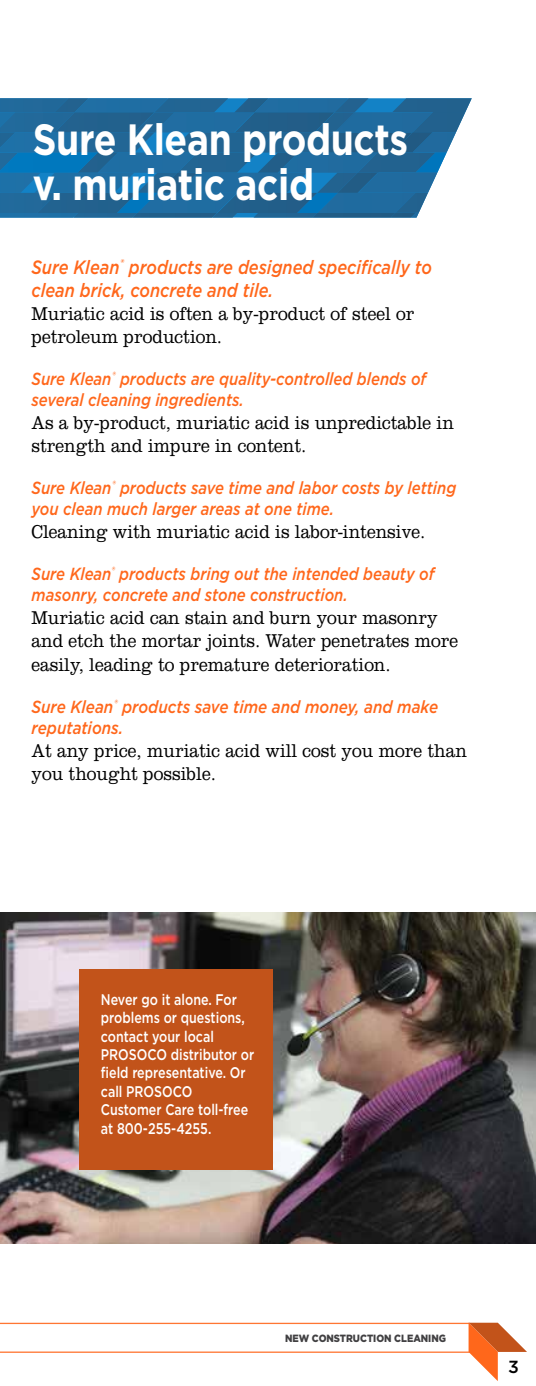
<style>
.page{position:relative;width:536px;height:1386px;background:#fff}
.page>*{position:absolute;margin:0;border:0;box-sizing:border-box;transform-origin:0 0}
.t1{font:700 43.75px/45.5px "Gotham";letter-spacing:-.01em;color:#fff;scale:.85 1}
.t2{font:300 19.25px/23.1px "Clarendon LT Std";color:#000;scale:.9 1}
.t3{font:italic 500 19.25px/23.1px "Gotham";color:#ff671b;scale:.85 1}
.t4{font:italic 500 17.5px/21px "Gotham";color:#ff671b;scale:.85 1}
.t5{font:italic 500 17.5px/21px "Gotham";color:#ff671b;scale:.87 1}
.t6{font:500 17.5px "Gotham";color:#000}
.t7{font:500 15.4px/18.6px "Gotham";color:#fff;scale:.81 1}
.t8{font:900 10.5px "Gotham";color:#414042;scale:.9 1}
</style>
<div class="page">
<hr style="left:0;top:1352px;width:470px;height:1px;background:#ff7632">
<hr style="left:0;top:1323px;width:469px;height:1px;background:#ff7632">
<svg style="left:468px;top:1323px;width:59px;height:58px"></svg>
<img style="left:0;top:912px;width:536px;height:332px">
<div style="left:79px;top:969px;width:193px;height:200px;background:#c2531a"></div>
<svg style="left:134px;top:98px;width:332px;height:120px"></svg>
<img style="left:68px;top:98px;width:6px;height:14px">
<img style="left:74px;top:98px;width:80px;height:14px">
<img style="left:0;top:98px;width:68px;height:14px">
<img style="left:95px;top:132px;width:59px;height:21px">
<img style="left:0;top:153px;width:177px;height:20px">
<img style="left:75px;top:112px;width:159px;height:20px">
<img style="left:0;top:112px;width:75px;height:20px">
<img style="left:0;top:132px;width:95px;height:21px">
<img style="left:169px;top:132px;width:86px;height:21px">
<img style="left:154px;top:98px;width:74px;height:14px">
<img style="left:78px;top:213px;width:54px;height:5px">
<img style="left:132px;top:213px;width:80px;height:5px">
<img style="left:57px;top:193px;width:160px;height:20px">
<img style="left:0;top:193px;width:57px;height:20px">
<img style="left:0;top:213px;width:78px;height:5px">
<img style="left:41px;top:173px;width:93px;height:20px">
<img style="left:0;top:173px;width:41px;height:20px">
<img style="left:212px;top:213px;width:25px;height:5px">
<img style="left:137px;top:173px;width:170px;height:20px">
<img style="left:177px;top:153px;width:101px;height:20px">
<img style="left:157px;top:173px;width:40px;height:20px">
<img style="left:117px;top:193px;width:40px;height:20px">
<img style="left:134px;top:112px;width:41px;height:20px">
<img style="left:234px;top:98px;width:20px;height:14px">
<img style="left:254px;top:98px;width:80px;height:14px">
<img style="left:255px;top:132px;width:59px;height:21px">
<img style="left:278px;top:153px;width:79px;height:20px">
<img style="left:314px;top:132px;width:142px;height:21px">
<img style="left:234px;top:112px;width:178px;height:20px">
<img style="left:394px;top:152px;width:21px;height:1px">
<img style="left:334px;top:98px;width:34px;height:14px">
<img style="left:253px;top:213px;width:59px;height:5px">
<img style="left:312px;top:213px;width:78px;height:5px">
<img style="left:217px;top:193px;width:178px;height:20px">
<img style="left:317px;top:173px;width:20px;height:20px">
<img style="left:357px;top:153px;width:58px;height:20px">
<img style="left:337px;top:173px;width:21px;height:20px">
<img style="left:297px;top:193px;width:40px;height:20px">
<img style="left:314px;top:112px;width:41px;height:20px">
<img style="left:392px;top:98px;width:79px;height:14px">
<img style="left:415px;top:152px;width:31px;height:20px">
<img style="left:412px;top:112px;width:53px;height:20px">
<img style="left:392px;top:132px;width:41px;height:20px">
<img style="left:395px;top:193px;width:33px;height:20px">
<img style="left:390px;top:213px;width:21px;height:5px">
<svg style="left:411px;top:213px;width:7px;height:5px"></svg>
<img style="left:358px;top:172px;width:79px;height:21px">
<h1 class="t1" style="left:33px;top:119px;width:443px">Sure Klean products v. muriatic acid</h1>
<p class="t3" style="left:31px;top:256px;width:472px">Sure Klean<sup>®</sup> products are designed specifically to clean brick, concrete and tile.</p>
<p class="t2" style="left:32px;top:304px;width:427px">Muriatic acid is often a by-product of steel or petroleum production.</p>
<p class="t4" style="left:31px;top:369px;width:466px">Sure Klean<sup>®</sup> products are quality-controlled blends of several cleaning ingredients.</p>
<p class="t2" style="left:32px;top:413px;width:470px">As a by-product, muriatic acid is unpredictable in strength and impure in content.</p>
<p class="t4" style="left:31px;top:478px;width:501px">Sure Klean<sup>®</sup> products save time and labor costs by letting you clean much larger areas at one time.</p>
<p class="t2" style="left:32px;top:522px;width:439px">Cleaning with muriatic acid is labor-intensive.</p>
<p class="t4" style="left:31px;top:565px;width:475px">Sure Klean<sup>®</sup> products bring out the intended beauty of masonry, concrete and stone construction.</p>
<p class="t2" style="left:32px;top:608px;width:475px">Muriatic acid can stain and burn your masonry and etch the mortar joints. Water penetrates more easily, leading to premature deterioration.</p>
<p class="t5" style="left:31px;top:697px;width:468px">Sure Klean<sup>®</sup> products save time and money, and make reputations.</p>
<p class="t2" style="left:32px;top:740px;width:485px">At any price, muriatic acid will cost you more than you thought possible.</p>
<p class="t7" style="left:101px;top:991px;width:191px">Never go it alone. For problems or questions, contact your local<br>PROSOCO distributor or field representative. Or call PROSOCO<br>Customer Care toll-free at 800-255-4255.</p>
<p class="t8" style="left:285px;top:1334px;width:180px">NEW CONSTRUCTION CLEANING</p>
<p class="t6" style="left:508px;top:1359px;width:12px">3</p>
</div>
